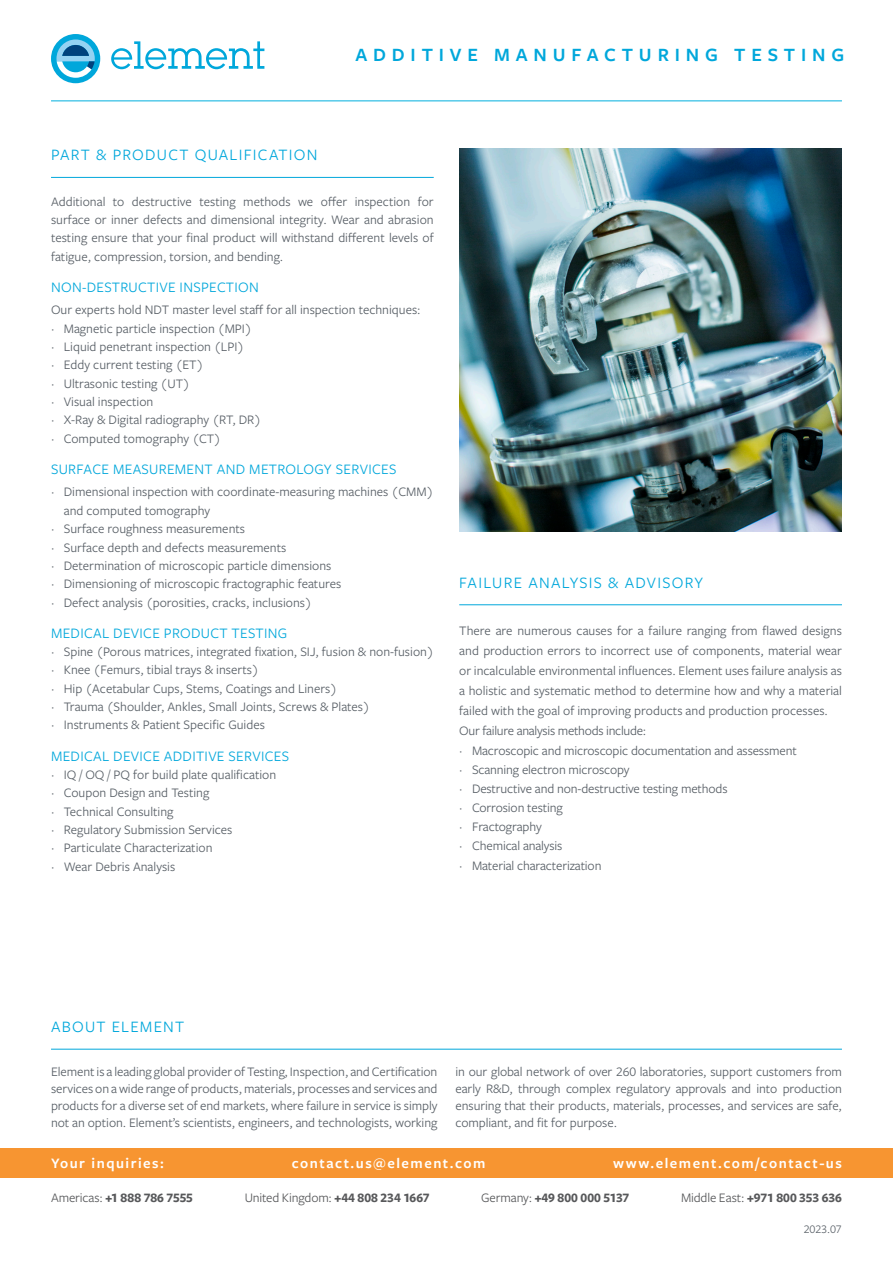
<style>
.page{position:relative;width:893px;height:1263px;background:#fff}
.page>*{position:absolute;margin:0;border:0;box-sizing:border-box;transform-origin:0 0}
.Main_Headlines{font:600 19.5px "Freight Sans Pro";letter-spacing:.3em;color:#00a7db}
.Heads{font:16.5px "Freight Sans Pro";letter-spacing:.075em;color:#00a7db}
.Small_Headlines{font:15px "Freight Sans Pro";letter-spacing:.02em;color:#00a7db}
.Grey_Copt_Text{font:600 15px "Freight Sans Pro";letter-spacing:.1em;color:#fff}
.Grey_Copt_Text-2{font:15px "Freight Sans Pro";letter-spacing:.02em;color:#00a7db}
.Grey_Copt_Text-3{font:13.5px/18.3px "Freight Sans Pro";color:#585f66;text-align:justify}
.Body{font:13.5px/17px "Freight Sans Pro";letter-spacing:-.005em;color:#585f66;text-align:justify}
.t1{font:700 13.5px "Freight Sans Pro";letter-spacing:-.005em;color:#57585a}
.Small_Headlines-2{font:13.5px "Freight Sans Pro";color:#585f66}
.Grey_Copt_Text-4{font:13.5px "Freight Sans Pro";letter-spacing:-.02em;color:#585f66}
.t2{font:13.5px "Freight Sans Pro";letter-spacing:-.01em;color:#57585a}
.Body-2{font:12px "Freight Sans Pro";letter-spacing:-.01em;color:#585f66}
.s1{font-weight:400}
.s2{font-weight:700}
</style>
<div class="page">
<hr style="left:51px;top:101px;width:791px;height:1px;background:#00b0de">
<img style="left:459px;top:149px;width:383px;height:382px">
<svg style="left:111px;top:41px;width:153px;height:28px"></svg>
<div style="left:51px;top:34px;width:49px;height:49px;background:#00a7db;border-radius:50%"></div>
<svg style="left:56px;top:39px;width:39px;height:39px"></svg>
<hr style="left:51px;top:177px;width:383px;height:1px;background:#00a7db">
<hr style="left:459px;top:604px;width:383px;height:1px;background:#00a7db">
<hr style="left:51px;top:1049px;width:791px;height:1px;background:#00a7db">
<div style="left:0;top:1148px;width:893px;height:30px;background:#f79531"></div>
<p class="Main_Headlines" style="left:355px;top:42px;width:490px">ADDITIVE MANUFACTURING TESTING</p>
<p class="Heads" style="left:51px;top:144px;width:268px">PART &amp; PRODUCT QUALIFICATION</p>
<p class="Grey_Copt_Text-3" style="left:51px;top:191px;width:384px">Additional to destructive testing methods we offer inspection for surface or inner defects and dimensional integrity. Wear and abrasion testing ensure that your final product will withstand different levels of fatigue, compression, torsion, and bending.</p>
<p class="Grey_Copt_Text-2" style="left:51px;top:277px;width:209px">NON-DESTRUCTIVE INSPECTION</p>
<p class="Small_Headlines-2" style="left:51px;top:301px;width:371px">Our experts hold NDT master level staff for all inspection techniques:</p>
<p class="Grey_Copt_Text-3" style="left:51px;top:319px;width:202px">· Magnetic particle inspection (MPI)</p>
<p class="Grey_Copt_Text-3" style="left:51px;top:337px;width:195px">· Liquid penetrant inspection (LPI)</p>
<p class="Grey_Copt_Text-3" style="left:51px;top:355px;width:154px">· Eddy current testing (ET)</p>
<p class="Grey_Copt_Text-3" style="left:51px;top:374px;width:140px">· Ultrasonic testing (UT)</p>
<p class="Grey_Copt_Text-3" style="left:51px;top:392px;width:104px">· Visual inspection</p>
<p class="Grey_Copt_Text-3" style="left:51px;top:410px;width:212px">· X-Ray &amp; Digital radiography (RT, DR)</p>
<p class="Grey_Copt_Text-3" style="left:51px;top:429px;width:172px">· Computed tomography (CT)</p>
<p class="Small_Headlines" style="left:51px;top:459px;width:347px">SURFACE MEASUREMENT AND METROLOGY SERVICES</p>
<p class="Grey_Copt_Text-3" style="left:64px;top:482px;width:371px;text-indent:-13px">· Dimensional inspection with coordinate-measuring machines (CMM) and computed tomography</p>
<p class="Grey_Copt_Text-3" style="left:51px;top:519px;width:196px">· Surface roughness measurements</p>
<p class="Grey_Copt_Text-3" style="left:51px;top:537px;width:237px">· Surface depth and defects measurements</p>
<p class="Grey_Copt_Text-3" style="left:51px;top:556px;width:282px">· Determination of microscopic particle dimensions</p>
<p class="Grey_Copt_Text-3" style="left:51px;top:574px;width:292px">· Dimensioning of microscopic fractographic features</p>
<p class="Grey_Copt_Text-3" style="left:51px;top:592px;width:262px">· Defect analysis (porosities, cracks, inclusions)</p>
<p class="Small_Headlines" style="left:51px;top:623px;width:238px">MEDICAL DEVICE PRODUCT TESTING</p>
<p class="Grey_Copt_Text-3" style="left:51px;top:642px;width:384px">· Spine (Porous matrices, integrated fixation, SIJ, fusion &amp; non-fusion)</p>
<p class="Grey_Copt_Text-3" style="left:51px;top:660px;width:209px">· Knee (Femurs, tibial trays &amp; inserts)</p>
<p class="Grey_Copt_Text-3" style="left:51px;top:679px;width:288px">· Hip (Acetabular Cups, Stems, Coatings and Liners)</p>
<p class="Grey_Copt_Text-3" style="left:51px;top:697px;width:320px">· Trauma (Shoulder, Ankles, Small Joints, Screws &amp; Plates)</p>
<p class="Grey_Copt_Text-3" style="left:51px;top:715px;width:215px">· Instruments &amp; Patient Specific Guides</p>
<p class="Small_Headlines" style="left:51px;top:746px;width:240px">MEDICAL DEVICE ADDITIVE SERVICES</p>
<p class="Grey_Copt_Text-3" style="left:51px;top:765px;width:227px">· IQ / OQ / PQ for build plate qualification</p>
<p class="Grey_Copt_Text-3" style="left:51px;top:783px;width:160px">· Coupon Design and Testing</p>
<p class="Grey_Copt_Text-3" style="left:51px;top:801px;width:124px">· Technical Consulting</p>
<p class="Grey_Copt_Text-3" style="left:51px;top:820px;width:183px">· Regulatory Submission Services</p>
<p class="Grey_Copt_Text-3" style="left:51px;top:838px;width:163px">· Particulate Characterization</p>
<p class="Grey_Copt_Text-3" style="left:51px;top:856px;width:126px">· Wear Debris Analysis</p>
<p class="Heads" style="left:459px;top:571px;width:245px">FAILURE ANALYSIS &amp; ADVISORY</p>
<p class="Grey_Copt_Text-3" style="left:459px;top:620px;width:384px;line-height:20.1px">There are numerous causes for a failure ranging from flawed designs and production errors to incorrect use of components, material wear or incalculable environmental influences. Element uses failure analysis as a holistic and systematic method to determine how and why a material failed with the goal of improving products and production processes.</p>
<p class="Grey_Copt_Text-4" style="left:459px;top:722px;width:188px">Our failure analysis methods include:</p>
<p class="Grey_Copt_Text-3" style="left:459px;top:740px;width:339px">· Macroscopic and microscopic documentation and assessment</p>
<p class="Grey_Copt_Text-3" style="left:459px;top:760px;width:172px">· Scanning electron microscopy</p>
<p class="Grey_Copt_Text-3" style="left:459px;top:779px;width:270px">· Destructive and non-destructive testing methods</p>
<p class="Grey_Copt_Text-3" style="left:459px;top:798px;width:105px">· Corrosion testing</p>
<p class="Grey_Copt_Text-3" style="left:459px;top:817px;width:84px">· Fractography</p>
<p class="Grey_Copt_Text-3" style="left:459px;top:836px;width:105px">· Chemical analysis</p>
<p class="Grey_Copt_Text-3" style="left:459px;top:855px;width:144px">· Material characterization</p>
<p class="Heads" style="left:51px;top:1015px;width:135px">ABOUT ELEMENT</p>
<p class="Body" style="left:51px;top:1062px;width:388px">Element is a leading global provider of Testing, Inspection, and Certification services on a wide range of products, materials, processes and services and products for a diverse set of end markets, where failure in service is simply not an option. Element’s scientists, engineers, and technologists, working</p>
<p class="Body" style="left:455px;top:1062px;width:388px">in our global network of over 260 laboratories, support customers from early R&amp;D, through complex regulatory approvals and into production ensuring that their products, materials, processes, and services are safe, compliant, and fit for purpose.</p>
<p class="Grey_Copt_Text" style="left:51px;top:1153px;width:114px">Your inquiries:</p>
<p class="Grey_Copt_Text" style="left:292px;top:1153px;width:195px">contact.us@element.com</p>
<p class="Grey_Copt_Text" style="left:613px;top:1153px;width:230px">www.element.com/contact-us</p>
<p class="t1" style="left:51px;top:1188px;width:144px"><span class="s1">Americas:</span> +1 888 786 7555</p>
<p class="t2" style="left:245px;top:1188px;width:186px">United Kingdom: <span class="s2">+44 808 234 1667</span></p>
<p class="t1" style="left:481px;top:1188px;width:150px"><span class="s1">Germany:</span> +49 800 000 5137</p>
<p class="t1" style="left:681px;top:1188px;width:162px"><span class="s1">Middle East:</span> +971 800 353 636</p>
<p class="Body-2" style="left:804px;top:1221px;width:40px">2023.07</p>
</div>
